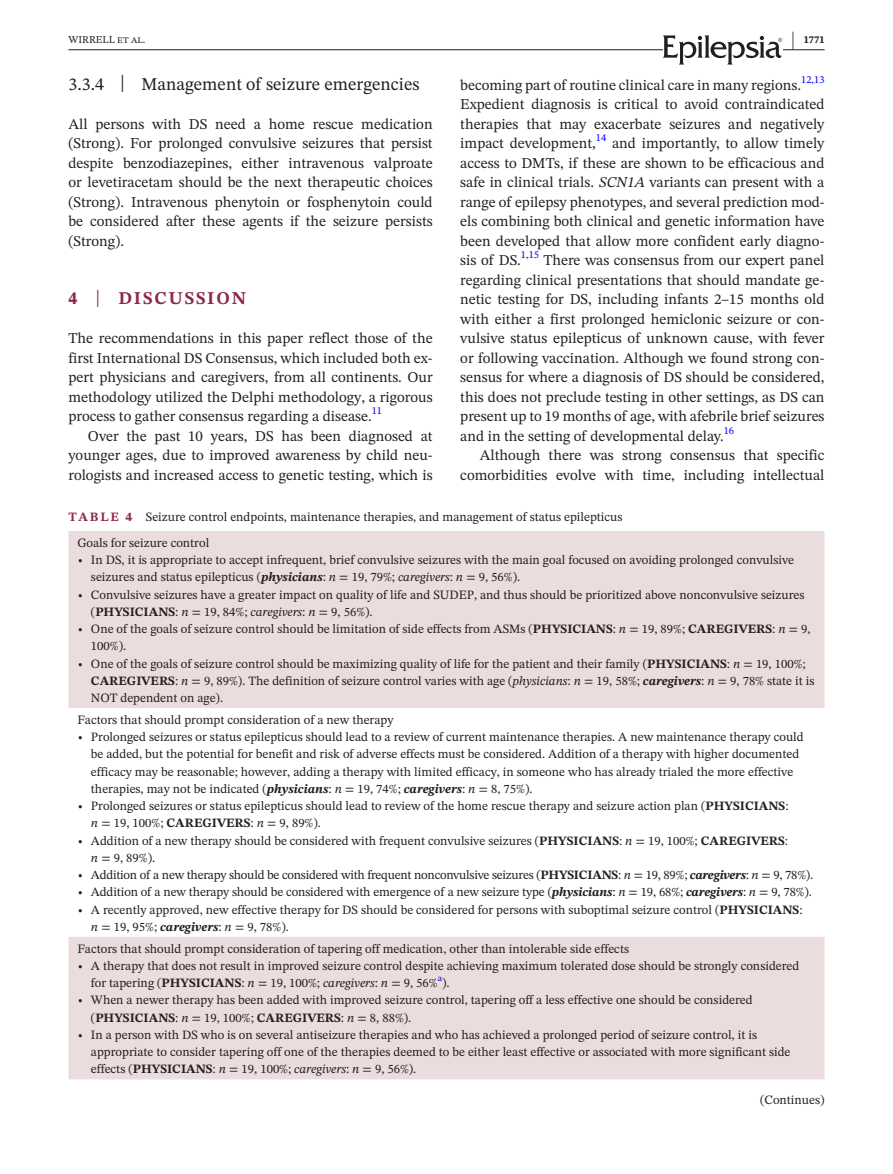
<style>
.page{position:relative;width:893px;height:1174px;background:#fff}
.page>*{position:absolute;margin:0;border:0;box-sizing:border-box;transform-origin:0 0}
.t1{font:700 21px "STIX Two Text";color:#231f20;scale:.42 1}
.t2{font:18px "STIX Two Text";color:#231f20}
.t3{font:700 18px "STIX Two Text";letter-spacing:.1em;color:#8c284e}
.t4{font:15px/19.5px "STIX Two Text";color:#231f20;text-align:justify}
.t5{font:12.75px/17.2px "STIX Two Text";color:#231f20}
.t6{font:12.75px "STIX Two Text";letter-spacing:-.02em;color:#231f20}
.t7{font:10.5px "STIX Two Text";color:#231f20}
.t8{font:10.5px "STIX Two Text";color:#00f}
.t9{font:700 10.5px "STIX Two Text";color:#231f20}
.s1{font-size:23.7px}
.s2{font-style:italic}
.s3{font-weight:400;font-size:23.7px}
.s4{font-weight:700;color:#8c284e}
.s5{font-weight:700;font-style:italic}
.s6{font-weight:700}
</style>
<div class="page">
<hr style="left:68px;top:49px;width:756px;height:1px;background:#231f20">
<svg style="left:663px;top:35px;width:119px;height:30px"></svg>
<svg style="left:68px;top:531px;width:756px;height:548px;fill:#ebdcdd"></svg>
<h1 class="t1" style="left:792px;top:24px;width:8px">|</h1>
<p class="t7" style="left:68px;top:32px;width:79px">WIRRELL et al.</p>
<p class="t9" style="left:804px;top:32px;width:22px">1771</p>
<h2 class="t2" style="left:68px;top:71px;width:353px">3.3.4 <span class="s1">|</span> Management of seizure emergencies</h2>
<p class="t4" style="left:68px;top:114px;width:366px">All persons with DS need a home rescue medication (Strong). For prolonged convulsive seizures that persist despite benzodiazepines, either intravenous valproate or levetiracetam should be the next therapeutic choices (Strong). Intravenous phenytoin or fosphenytoin could be considered after these agents if the seizure persists (Strong).</p>
<p class="t4" style="left:460px;top:75px;width:366px">becoming part of routine clinical care in many regions.<sup>12,13<br></sup>Expedient diagnosis is critical to avoid contraindicated therapies that may exacerbate seizures and negatively impact development,</p>
<p class="t8" style="left:596px;top:130px;width:12px">14</p>
<p class="t4" style="left:460px;top:133px;width:366px;text-indent:152px">and importantly, to allow timely access to DMTs, if these are shown to be efficacious and safe in clinical trials. <span class="s2">SCN1A</span> variants can present with a range of epilepsy phenotypes, and several prediction mod&shy;els combining both clinical and genetic information have been developed that allow more confident early diagno&shy;sis of DS.</p>
<p class="t8" style="left:521px;top:247px;width:20px">1,15</p>
<p class="t4" style="left:460px;top:250px;width:366px;text-indent:83px">There was consensus from our expert panel regarding clinical presentations that should mandate ge&shy;netic testing for DS, including infants 2–15 months old with either a first prolonged hemiclonic seizure or con&shy;vulsive status epilepticus of unknown cause, with fever or following vaccination. Although we found strong con&shy;sensus for where a diagnosis of DS should be considered, this does not preclude testing in other settings, as DS can present up to 19 months of age, with afebrile brief seizures and in the setting of developmental delay.</p>
<h2 class="t3" style="left:68px;top:285px;width:179px">4 <span class="s3">|</span> DISCUSSION</h2>
<p class="t4" style="left:68px;top:328px;width:366px">The recommendations in this paper reflect those of the first International DS Consensus, which included both ex&shy;pert physicians and caregivers, from all continents. Our methodology utilized the Delphi methodology, a rigorous process to gather consensus regarding a disease.</p>
<p class="t8" style="left:372px;top:403px;width:12px">11</p>
<p class="t4" style="left:68px;top:426px;width:366px;text-indent:20px">Over the past 10 years, DS has been diagnosed at younger ages, due to improved awareness by child neu&shy;rologists and increased access to genetic testing, which is</p>
<p class="t8" style="left:724px;top:423px;width:12px">16</p>
<p class="t4" style="left:460px;top:445px;width:366px;text-align:right">Although there was strong consensus that specific comorbidities evolve with time, including intellectual</p>
<p class="t5" style="left:77px;top:504px;width:547px;line-height:25.5px;text-indent:-9px"><span class="s4">TABLE 4</span> Seizure control endpoints, maintenance therapies, and management of status epilepticus<br>Goals for seizure control</p>
<p class="t5" style="left:91px;top:551px;width:705px;text-indent:-14px">• In DS, it is appropriate to accept infrequent, brief convulsive seizures with the main goal focused on avoiding prolonged convulsive seizures and status epilepticus (<span class="s5">physicians</span>: <span class="s2">n</span> = 19, 79%; <span class="s2">caregivers</span>: <span class="s2">n</span> = 9, 56%).</p>
<p class="t5" style="left:91px;top:585px;width:715px;text-indent:-14px">• Convulsive seizures have a greater impact on quality of life and SUDEP, and thus should be prioritized above nonconvulsive seizures (<span class="s6">PHYSICIANS</span>: <span class="s2">n</span> = 19, 84%; <span class="s2">caregivers</span>: <span class="s2">n</span> = 9, 56%).</p>
<p class="t5" style="left:91px;top:620px;width:721px;text-indent:-14px">• One of the goals of seizure control should be limitation of side effects from ASMs (<span class="s6">PHYSICIANS</span>: <span class="s2">n</span> = 19, 89%; <span class="s6">CAREGIVERS</span>: <span class="s2">n</span> = 9,<br>100%).</p>
<p class="t5" style="left:91px;top:654px;width:725px;text-indent:-14px">• One of the goals of seizure control should be maximizing quality of life for the patient and their family (<span class="s6">PHYSICIANS</span>: <span class="s2">n</span> = 19, 100%;<br><span class="s6">CAREGIVERS</span>: <span class="s2">n</span> = 9, 89%). The definition of seizure control varies with age (<span class="s2">physicians</span>: <span class="s2">n</span> = 19, 58%; <span class="s5">caregivers</span>: <span class="s2">n</span> = 9, 78% state it is<br>NOT dependent on age).</p>
<p class="t5" style="left:77px;top:711px;width:318px">Factors that should prompt consideration of a new therapy</p>
<p class="t5" style="left:91px;top:728px;width:714px;text-indent:-14px">• Prolonged seizures or status epilepticus should lead to a review of current maintenance therapies. A new maintenance therapy could be added, but the potential for benefit and risk of adverse effects must be considered. Addition of a therapy with higher documented efficacy may be reasonable; however, adding a therapy with limited efficacy, in someone who has already trialed the more effective therapies, may not be indicated (<span class="s5">physicians</span>: <span class="s2">n</span> = 19, 74%; <span class="s5">caregivers</span>: <span class="s2">n</span> = 8, 75%).</p>
<p class="t5" style="left:91px;top:797px;width:699px;text-indent:-14px">• Prolonged seizures or status epilepticus should lead to review of the home rescue therapy and seizure action plan (<span class="s6">PHYSICIANS</span>: <span class="s2">n</span> = 19, 100%; <span class="s6">CAREGIVERS</span>: <span class="s2">n</span> = 9, 89%).</p>
<p class="t5" style="left:91px;top:831px;width:698px;text-indent:-14px">• Addition of a new therapy should be considered with frequent convulsive seizures (<span class="s6">PHYSICIANS</span>: <span class="s2">n</span> = 19, 100%; <span class="s6">CAREGIVERS</span>: <span class="s2">n</span> = 9, 89%).</p>
<p class="t6" style="left:77px;top:865px;width:737px">• Addition of a new therapy should be considered with frequent nonconvulsive seizures (<span class="s6">PHYSICIANS</span>: <span class="s2">n</span> = 19, 89%; <span class="s5">caregivers</span>: <span class="s2">n</span> = 9, 78%).</p>
<p class="t5" style="left:77px;top:883px;width:736px">• Addition of a new therapy should be considered with emergence of a new seizure type (<span class="s5">physicians</span>: <span class="s2">n</span> = 19, 68%; <span class="s5">caregivers</span>: <span class="s2">n</span> = 9, 78%).</p>
<p class="t5" style="left:91px;top:900px;width:713px;text-indent:-14px">• A recently approved, new effective therapy for DS should be considered for persons with suboptimal seizure control (<span class="s6">PHYSICIANS</span>: <span class="s2">n</span> = 19, 95%; <span class="s5">caregivers</span>: <span class="s2">n</span> = 9, 78%).</p>
<p class="t5" style="left:77px;top:939px;width:553px">Factors that should prompt consideration of tapering off medication, other than intolerable side effects</p>
<p class="t5" style="left:91px;top:957px;width:710px;text-indent:-14px">• A therapy that does not result in improved seizure control despite achieving maximum tolerated dose should be strongly considered for tapering (<span class="s6">PHYSICIANS</span>: <span class="s2">n</span> = 19, 100%; <span class="s2">caregivers</span>: <span class="s2">n</span> = 9, 56%<sup>a</sup>).</p>
<p class="t5" style="left:91px;top:991px;width:663px;text-indent:-14px">• When a newer therapy has been added with improved seizure control, tapering off a less effective one should be considered (<span class="s6">PHYSICIANS</span>: <span class="s2">n</span> = 19, 100%; <span class="s6">CAREGIVERS</span>: <span class="s2">n</span> = 8, 88%).</p>
<p class="t5" style="left:91px;top:1026px;width:701px;text-indent:-14px">• In a person with DS who is on several antiseizure therapies and who has achieved a prolonged period of seizure control, it is appropriate to consider tapering off one of the therapies deemed to be either least effective or associated with more significant side effects (<span class="s6">PHYSICIANS</span>: <span class="s2">n</span> = 19, 100%; <span class="s2">caregivers</span>: <span class="s2">n</span> = 9, 56%).</p>
<p class="t5" style="left:760px;top:1091px;width:66px">(Continues)</p>
</div>
